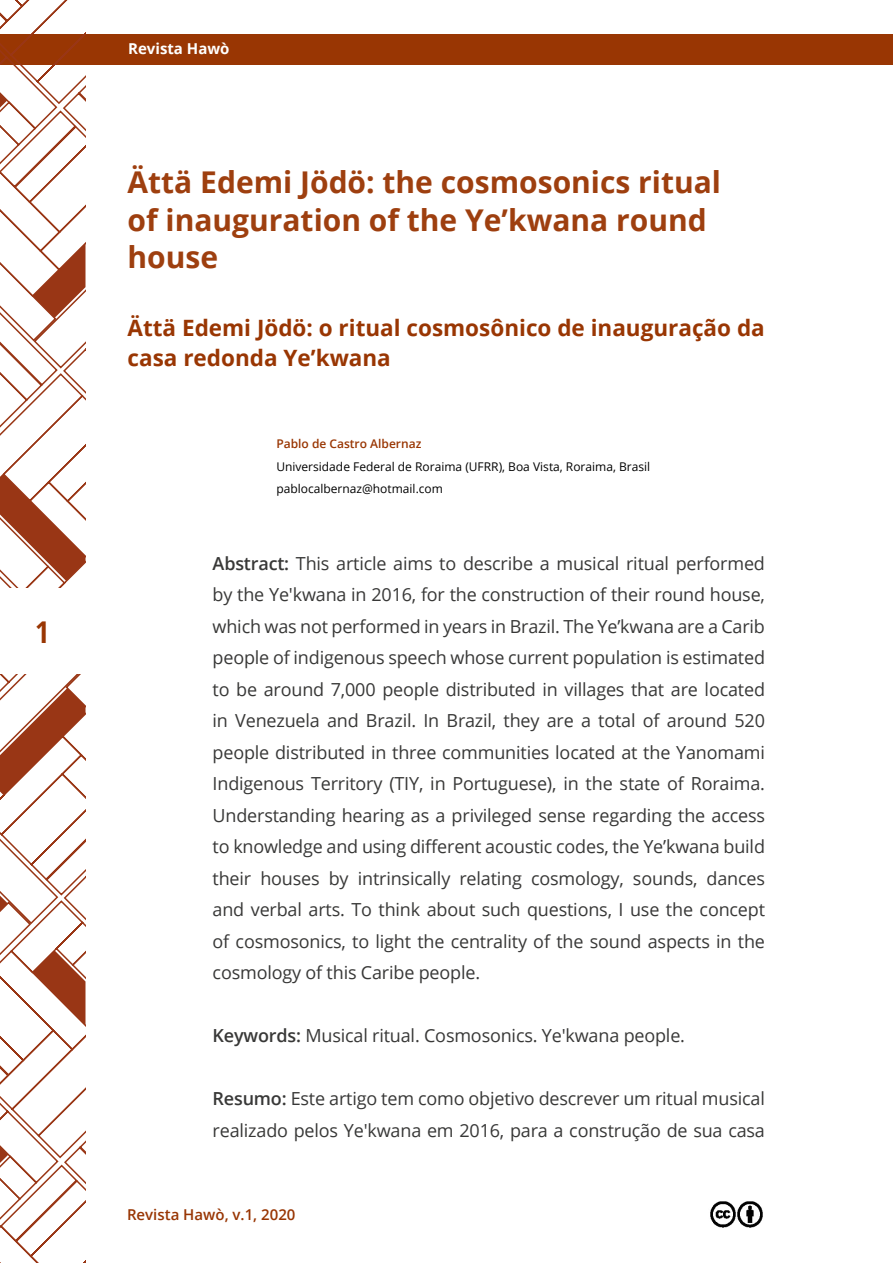
<style>
.page{position:relative;width:893px;height:1263px;background:#fff}
.page>*{position:absolute;margin:0;border:0;box-sizing:border-box;transform-origin:0 0}
.t1{font:700 30px/37.5px "Open Sans";color:#9e3f0f}
.t2{font:700 30px "Open Sans Condensed";color:#993603}
.t3{font:700 22.5px/30px "Open Sans";color:#993603}
.t4{font:18px/31.5px "Open Sans";letter-spacing:-.01em;color:#383837;text-align:justify}
.t5{font:600 15px "Open Sans";color:#983503}
.t6{font:700 15px "Open Sans";color:#fff}
.t7{font:12px/22.5px "Open Sans";color:#000}
.t8{font:600 12px "Open Sans";color:#993603}
.s1{font-weight:600}
</style>
<div class="page">
<div style="left:0;top:34px;width:893px;height:30px;background:#993603"></div>
<img style="left:710px;top:1202px;width:25px;height:25px">
<img style="left:735px;top:1202px;width:28px;height:25px">
<svg style="left:0;top:0;width:86px;height:1263px"></svg>
<div style="left:0;top:589px;width:91px;height:85px;background:#fff"></div>
<h1 class="t2" style="left:35px;top:611px;width:15px">1</h1>
<p class="t6" style="left:128px;top:38px;width:103px">Revista Hawò</p>
<h1 class="t1" style="left:128px;top:163px;width:595px">Ättä Edemi Jödö: the cosmosonics ritual of inauguration of the Ye’kwana round house</h1>
<p class="t3" style="left:128px;top:312px;width:639px">Ättä Edemi Jödö: o ritual cosmosônico de inauguração da casa redonda Ye’kwana</p>
<p class="t8" style="left:276px;top:435px;width:147px">Pablo de Castro Albernaz</p>
<p class="t7" style="left:276px;top:455px;width:375px">Universidade Federal de Roraima (UFRR), Boa Vista, Roraima, Brasil pablocalbernaz@hotmail.com</p>
<p class="t4" style="left:213px;top:547px;width:554px"><span class="s1">Abstract:</span> This article aims to describe a musical ritual performed by the Ye'kwana in 2016, for the construction of their round house, which was not performed in years in Brazil. The Ye’kwana are a Carib people of indigenous speech whose current population is estimated to be around 7,000 people distributed in villages that are located in Venezuela and Brazil. In Brazil, they are a total of around 520 people distributed in three communities located at the Yanomami Indigenous Territory (TIY, in Portuguese), in the state of Roraima.<br>Understanding hearing as a privileged sense regarding the access to knowledge and using different acoustic codes, the Ye’kwana build their houses by intrinsically relating cosmology, sounds, dances and verbal arts. To think about such questions, I use the concept of cosmosonics, to light the centrality of the sound aspects in the cosmology of this Caribe people.</p>
<p class="t4" style="left:213px;top:1019px;width:474px"><span class="s1">Keywords:</span> Musical ritual. Cosmosonics. Ye'kwana people.</p>
<p class="t4" style="left:213px;top:1082px;width:554px"><span class="s1">Resumo:</span> Este artigo tem como objetivo descrever um ritual musical realizado pelos Ye'kwana em 2016, para a construção de sua casa</p>
<p class="t5" style="left:127px;top:1204px;width:170px">Revista Hawò, v.1, 2020</p>
</div>
